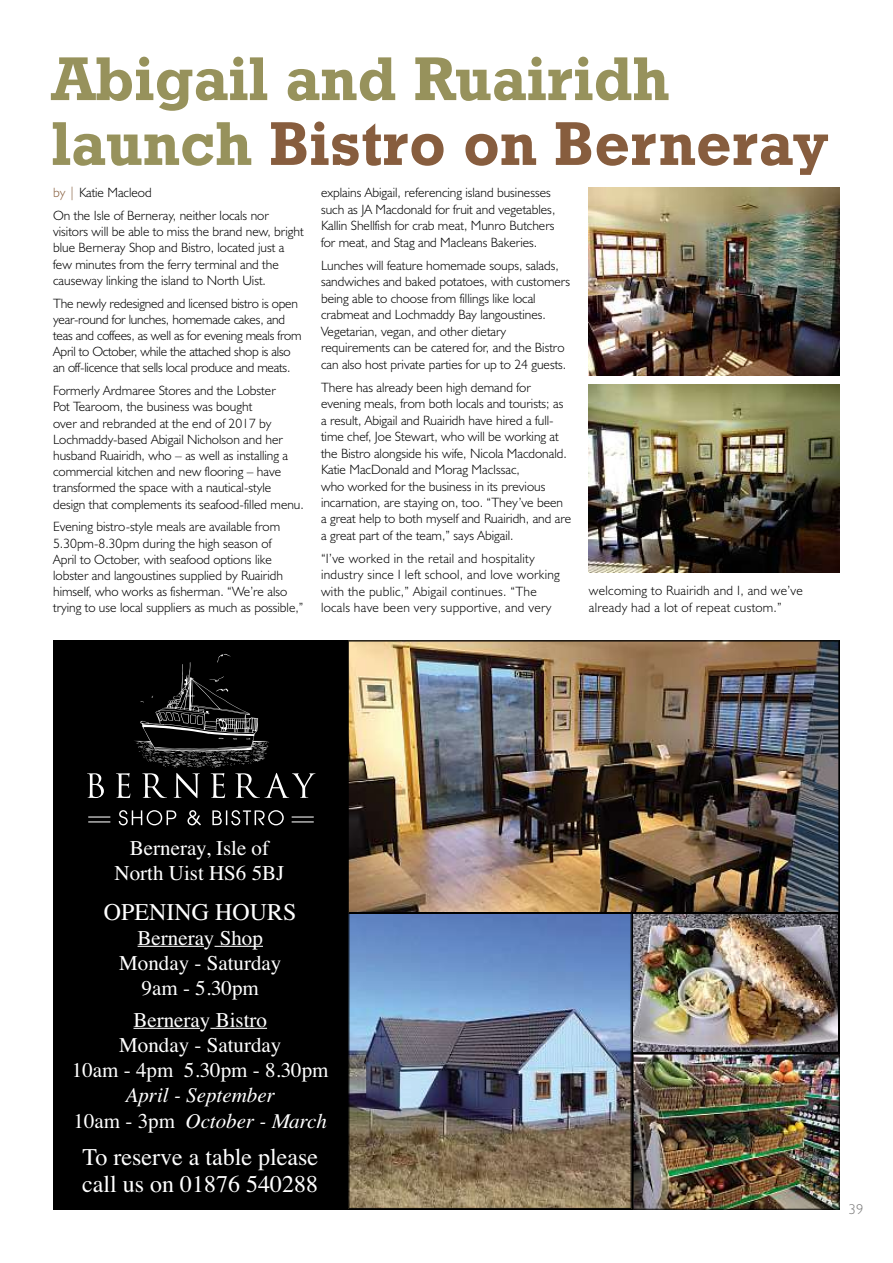
<style>
.page{position:relative;width:893px;height:1263px;background:#fff}
.page>*{position:absolute;margin:0;border:0;box-sizing:border-box;transform-origin:0 0}
.t1{font:61.5px/64.8px "Geometric Slab 712 BT Bold A";letter-spacing:.02em;color:#97925c}
.t2{font:24px/27px "Times";color:#fff}
.t3{font:21px/25.2px "Times";color:#fff;text-align:center}
.t4{font:italic 21px/25.2px "Times";color:#fff;text-align:center}
.t5{font:300 14.25px "Humanist 521 BT";color:#7c7c7c}
.t6{font:300 13.5px/16.2px "Humanist 521 BT";color:#000}
.t7{font:300 13.5px/16.5px "Humanist 521 BT";letter-spacing:.02em;color:#000}
.s1{color:#875d3e}
.s2{color:#886040}
.s3{font-style:normal}
</style>
<div class="page">
<div style="left:53px;top:640px;width:787px;height:570px;background:#000"></div>
<svg style="left:87px;top:654px;width:228px;height:171px"></svg>
<hr style="left:138px;top:946px;width:66px;height:1px;background:#fff">
<hr style="left:215px;top:946px;width:48px;height:1px;background:#fff">
<hr style="left:133px;top:1028px;width:67px;height:1px;background:#fff">
<hr style="left:210px;top:1028px;width:57px;height:1px;background:#fff">
<img style="left:633px;top:914px;width:205px;height:139px">
<img style="left:633px;top:1054px;width:207px;height:156px">
<img style="left:348px;top:914px;width:284px;height:295px">
<img style="left:348px;top:640px;width:491px;height:273px">
<img style="left:589px;top:384px;width:251px;height:188px">
<img style="left:589px;top:187px;width:251px;height:188px">
<h1 class="t1" style="left:52px;top:52px;width:777px">Abigail and Ruairidh launch <span class="s1">Bistro on Berneray</span></h1>
<p class="t6" style="left:53px;top:181px;width:217px;line-height:22.6px"><span class="s2">by |</span> Katie Macleod<br>On the Isle of Berneray, neither locals nor</p>
<p class="t6" style="left:53px;top:223px;width:252px">visitors will be able to miss the brand new, bright blue Berneray Shop and Bistro, located just a few minutes from the ferry terminal and the causeway linking the island to North Uist.</p>
<p class="t6" style="left:53px;top:295px;width:250px">The newly redesigned and licensed bistro is open year-round for lunches, homemade cakes, and teas and coffees, as well as for evening meals from April to October, while the attached shop is also an off-licence that sells local produce and meats.</p>
<p class="t6" style="left:53px;top:382px;width:252px">Formerly Ardmaree Stores and the Lobster<br>Pot Tearoom, the business was bought<br>over and rebranded at the end of 2017 by Lochmaddy-based Abigail Nicholson and her husband Ruairidh, who – as well as installing a commercial kitchen and new flooring – have transformed the space with a nautical-style design that complements its seafood-filled menu.</p>
<p class="t6" style="left:53px;top:518px;width:252px">Evening bistro-style meals are available from 5.30pm-8.30pm during the high season of<br>April to October, with seafood options like lobster and langoustines supplied by Ruairidh himself, who works as fisherman. “We’re also trying to use local suppliers as much as possible,”</p>
<p class="t6" style="left:321px;top:185px;width:236px">explains Abigail, referencing island businesses such as JA Macdonald for fruit and vegetables, Kallin Shellfish for crab meat, Munro Butchers for meat, and Stag and Macleans Bakeries.</p>
<p class="t6" style="left:321px;top:257px;width:250px">Lunches will feature homemade soups, salads, sandwiches and baked potatoes, with customers being able to choose from fillings like local crabmeat and Lochmaddy Bay langoustines.<br>Vegetarian, vegan, and other dietary requirements can be catered for, and the Bistro can also host private parties for up to 24 guests.</p>
<p class="t6" style="left:321px;top:379px;width:252px">There has already been high demand for evening meals, from both locals and tourists; as a result, Abigail and Ruairidh have hired a full&shy;time chef, Joe Stewart, who will be working at the Bistro alongside his wife, Nicola Macdonald.<br>Katie MacDonald and Morag MacIssac,<br>who worked for the business in its previous incarnation, are staying on, too. “They’ve been a great help to both myself and Ruairidh, and are a great part of the team,” says Abigail.</p>
<p class="t7" style="left:321px;top:550px;width:240px">“I’ve worked in the retail and hospitality industry since I left school, and love working with the public,” Abigail continues. “The locals have been very supportive, and very</p>
<p class="t7" style="left:589px;top:583px;width:216px">welcoming to Ruairidh and I, and we’ve already had a lot of repeat custom.”</p>
<h3 class="t3" style="left:115px;top:835px;width:171px">Berneray, Isle of<br>North Uist HS6 5BJ</h3>
<h2 class="t2" style="left:104px;top:898px;width:194px">OPENING HOURS</h2>
<h3 class="t3" style="left:119px;top:925px;width:164px">Berneray Shop<br>Monday - Saturday<br>9am - 5.30pm</h3>
<h3 class="t3" style="left:72px;top:1007px;width:258px">Berneray Bistro<br>Monday - Saturday<br>10am - 4pm 5.30pm - 8.30pm</h3>
<h3 class="t4" style="left:74px;top:1082px;width:255px">April - September<br><span class="s3">10am - 3pm</span> October - March</h3>
<h2 class="t2" style="left:82px;top:1143px;width:237px">To reserve a table please call us on 01876 540288</h2>
<p class="t5" style="left:849px;top:1201px;width:16px">39</p>
</div>
